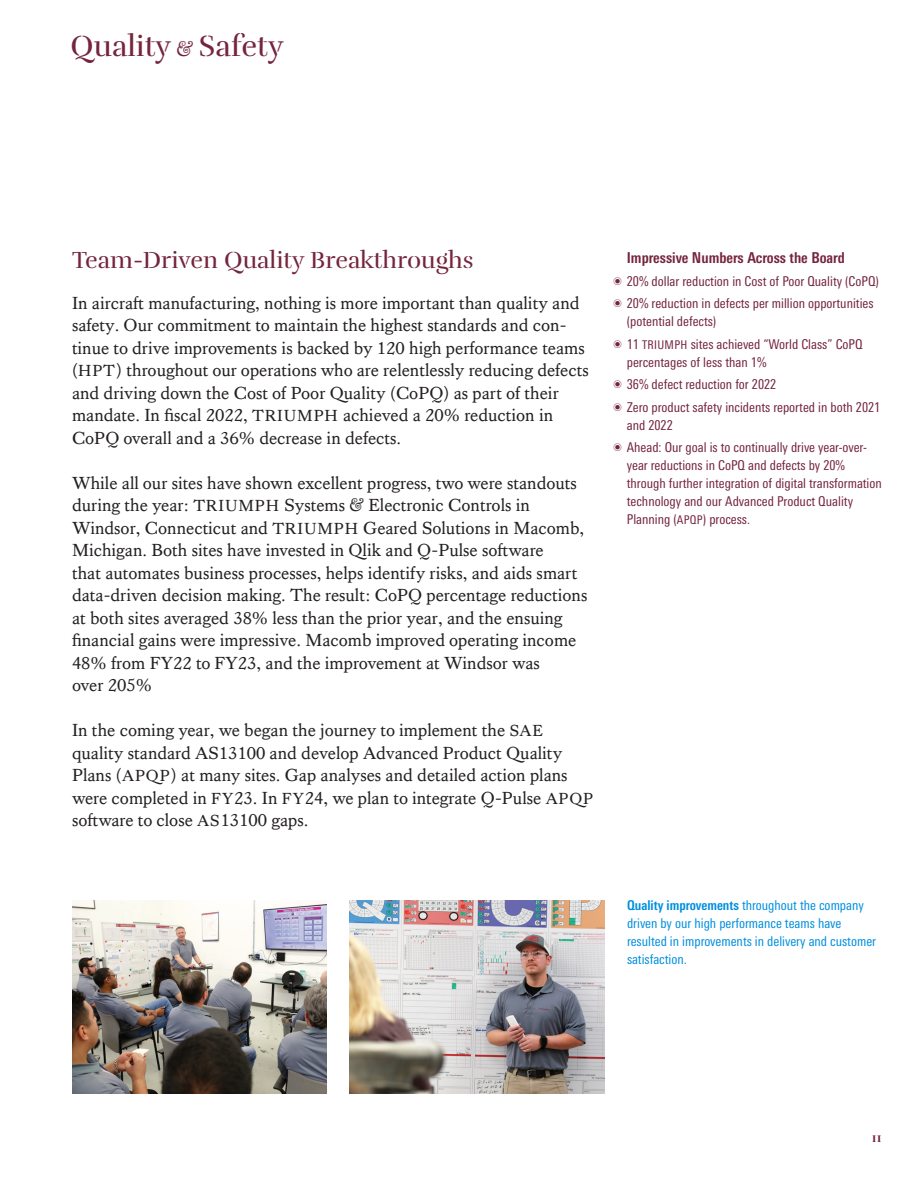
<style>
.page{position:relative;width:918px;height:1188px;background:#fff}
.page>*{position:absolute;margin:0;border:0;box-sizing:border-box;transform-origin:0 0}
.Headline{font:30px "Rufina Stencil Regular";color:#74253d}
.Subhead-1{font:24px "Rufina Stencil Regular";color:#74253d}
.Text-2{font:18px/22.5px "Kings Caslon";color:#231f20}
.Bullet_Subhead{font:700 condensed 15px "Univers Next Pro";color:#74253d}
.Bullets{font:condensed 13.5px/18px "Univers Next Pro";color:#74253d}
.Photo_caption{font:condensed 13.5px/18px "Univers Next Pro";color:#008fde}
.t1{font:13.5px "Rufina Stencil Bold";color:#74253d}
.s1{font-family:"Kings Caslon";font-size:21px}
.s2{font-size:16.5px}
.s3{font-family:"Carta Std";font-stretch:normal;font-size:12px}
.s4{font-size:12px}
.s5{font-weight:700}
</style>
<div class="page">
<img style="left:72px;top:900px;width:255px;height:194px">
<img style="left:350px;top:900px;width:254px;height:194px">
<p class="Headline" style="left:71px;top:28px;width:215px">Quality <span class="s1">&amp;</span> Safety</p>
<p class="Subhead-1" style="left:72px;top:245px;width:403px">Team-Driven Quality Breakthroughs</p>
<p class="Text-2" style="left:72px;top:291px;width:518px">In aircraft manufacturing, nothing is more important than quality and safety. Our commitment to maintain the highest standards and con&shy;tinue to drive improvements is backed by 120 high performance teams (<span class="s2">HPT</span>) throughout our operations who are relentlessly reducing defects and driving down the Cost of Poor Quality (CoPQ) as part of their mandate. In fiscal 2022, <span class="s2">TRIUMPH</span> achieved a 20% reduction in CoPQ overall and a 36% decrease in defects.</p>
<p class="Text-2" style="left:72px;top:471px;width:517px">While all our sites have shown excellent progress, two were standouts during the year: <span class="s2">TRIUMPH</span> Systems &amp; Electronic Controls in Windsor, Connecticut and <span class="s2">TRIUMPH</span> Geared Solutions in Macomb, Michigan. Both sites have invested in Qlik and Q-Pulse software<br>that automates business processes, helps identify risks, and aids smart data-driven decision making. The result: CoPQ percentage reductions at both sites averaged 38% less than the prior year, and the ensuing financial gains were impressive. Macomb improved operating income 48% from FY22 to FY23, and the improvement at Windsor was<br>over 205%</p>
<p class="Text-2" style="left:72px;top:719px;width:523px">In the coming year, we began the journey to implement the <span class="s2">SAE </span>quality standard AS13100 and develop Advanced Product Quality Plans (<span class="s2">APQP</span>) at many sites. Gap analyses and detailed action plans were completed in <span class="s2">FY</span>23. In <span class="s2">FY</span>24, we plan to integrate Q-Pulse <span class="s2">APQP </span>software to close <span class="s2">AS</span>13100 gaps.</p>
<p class="Bullet_Subhead" style="left:627px;top:249px;width:220px">Impressive Numbers Across the Board</p>
<p class="Bullets" style="left:613px;top:272px;width:267px"><span class="s3">◉</span> 20% dollar reduction in Cost of Poor Quality (CoPQ)</p>
<p class="Bullets" style="left:627px;top:294px;width:248px;text-indent:-14px"><span class="s3">◉</span> 20% reduction in defects per million opportunities (potential defects)</p>
<p class="Bullets" style="left:627px;top:335px;width:237px;text-indent:-14px"><span class="s3">◉</span> 11 <span class="s4">TRIUMPH</span> sites achieved “World Class” CoPQ percentages of less than 1%</p>
<p class="Bullets" style="left:613px;top:375px;width:164px"><span class="s3">◉</span> 36% defect reduction for 2022</p>
<p class="Bullets" style="left:627px;top:398px;width:255px;text-indent:-14px"><span class="s3">◉</span> Zero product safety incidents reported in both 2021 and 2022</p>
<p class="Bullets" style="left:627px;top:438px;width:256px;text-indent:-14px"><span class="s3">◉</span> Ahead: Our goal is to continually drive year-over&shy;year reductions in CoPQ and defects by 20% through further integration of digital transformation technology and our Advanced Product Quality Planning (<span class="s4">APQP</span>) process.</p>
<p class="Photo_caption" style="left:627px;top:896px;width:251px"><span class="s5">Quality improvements</span> throughout the company driven by our high performance teams have resulted in improvements in delivery and customer satisfaction.</p>
<p class="t1" style="left:872px;top:1129px;width:11px">11</p>
</div>
